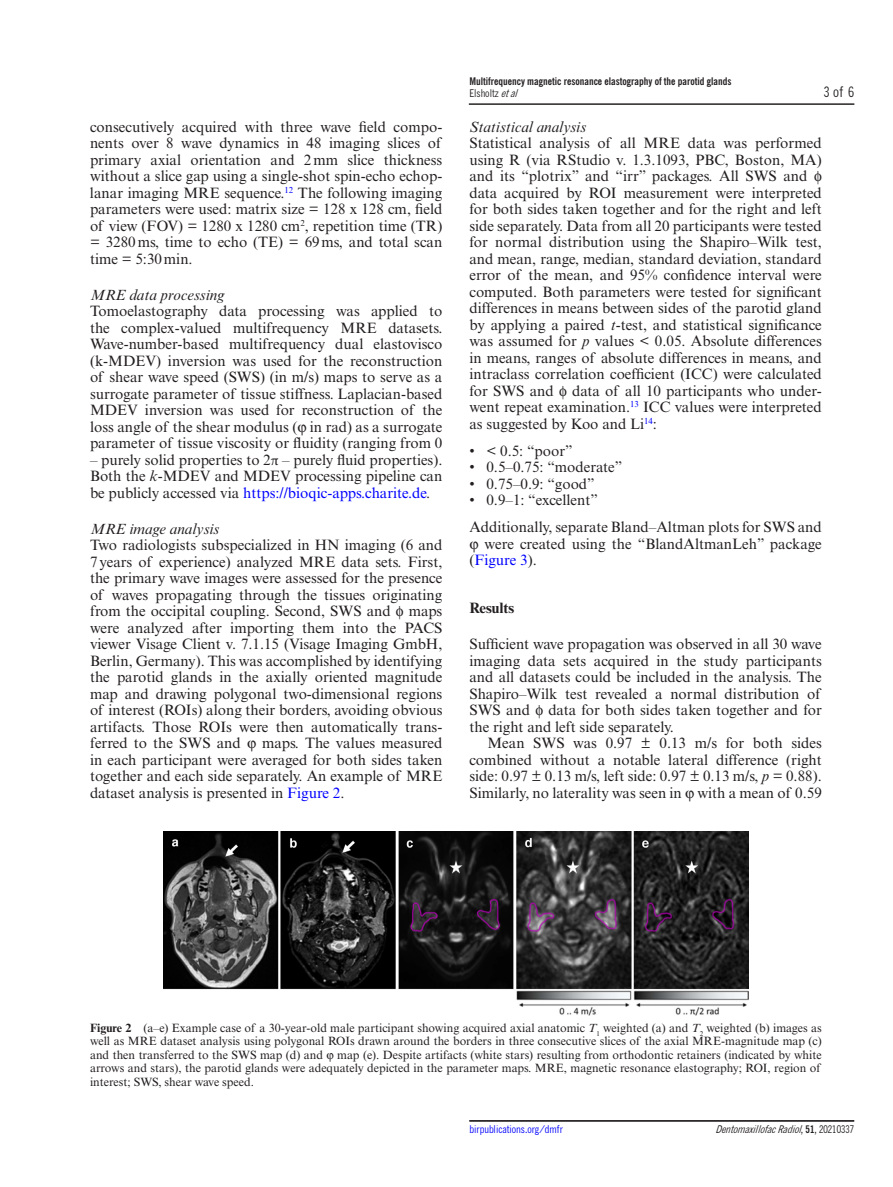
<style>
.page{position:relative;width:893px;height:1187px;background:#fff}
.page>*{position:absolute;margin:0;border:0;box-sizing:border-box;transform-origin:0 0}
.t1{font:15px/16.5px "Times New Roman MT Std";color:#231f20;text-align:justify}
.t2{font:italic 15px "Times New Roman MT Std";color:#231f20}
.t3{font:700 15px "Times New Roman MT Std";color:#231f20}
.t4{font:condensed 14.25px "News Gothic MT Std";color:#231f20}
.t5{font:12px/13.5px "Times New Roman MT Std";color:#231f20;text-align:justify}
.t6{font:700 condensed 10.5px "News Gothic BT";color:#231f20}
.t7{font:italic condensed 10.5px "News Gothic MT Std";color:#231f20}
.t8{font:condensed 10.5px "News Gothic MT Std";color:#00f}
.t9{font:condensed 10.5px "News Gothic MT Std";color:#231f20}
.s1{font-style:italic}
.s2{color:#00f}
.s3{font-weight:700}
.s4{font-style:normal}
.s5{font-family:"News Gothic BT";font-weight:700;font-style:normal}
</style>
<div class="page">
<hr style="left:469px;top:104px;width:385px;height:1px;background:#231f20">
<hr style="left:469px;top:1120px;width:385px;height:1px;background:#231f20">
<img style="left:163px;top:831px;width:585px;height:184px">
<p class="t1" style="left:90px;top:118px;width:354px">consecutively acquired with three wave field compo&shy;nents over 8 wave dynamics in 48 imaging slices of primary axial orientation and 2mm slice thickness without a slice gap using a single-shot spin-echo echop&shy;lanar imaging MRE sequence.<sup>12</sup> The following imaging parameters were used: matrix size = 128 x 128 cm, field of view (FOV) = 1280 x 1280 cm<sup>2</sup>, repetition time (TR) = 3280ms, time to echo (TE) = 69ms, and total scan time = 5:30min.</p>
<p class="t2" style="left:90px;top:286px;width:136px">MRE data processing</p>
<p class="t1" style="left:90px;top:303px;width:354px">Tomoelastography data processing was applied to the complex-valued multifrequency MRE datasets.<br>Wave-number-based multifrequency dual elastovisco (k-MDEV) inversion was used for the reconstruction of shear wave speed (SWS) (in m/s) maps to serve as a surrogate parameter of tissue stiffness. Laplacian-based MDEV inversion was used for reconstruction of the loss angle of the shear modulus ( in rad) as a surrogate parameter of tissue viscosity or fluidity (ranging from 0</p>
<p class="t1" style="left:90px;top:451px;width:354px">– purely solid properties to 2π – purely fluid properties).<br>Both the <span class="s1">k</span>-MDEV and MDEV processing pipeline can be publicly accessed via <span class="s2">https://bioqic-apps.charite.de</span>.</p>
<p class="t2" style="left:90px;top:520px;width:131px">MRE image analysis</p>
<p class="t1" style="left:90px;top:537px;width:354px">Two radiologists subspecialized in HN imaging (6 and 7years of experience) analyzed MRE data sets. First, the primary wave images were assessed for the presence of waves propagating through the tissues originating from the occipital coupling. Second, SWS and maps were analyzed after importing them into the PACS viewer Visage Client v. 7.1.15 (Visage Imaging GmbH, Berlin, Germany). This was accomplished by identifying the parotid glands in the axially oriented magnitude map and drawing polygonal two-dimensional regions of interest (ROIs) along their borders, avoiding obvious artifacts. Those ROIs were then automatically trans&shy;ferred to the SWS and</p>
<p class="t1" style="left:90px;top:735px;width:354px;text-indent:172px">maps. The values measured in each participant were averaged for both sides taken together and each side separately. An example of MRE dataset analysis is presented in <span class="s2">Figure 2</span>.</p>
<p class="t6" style="left:469px;top:75px;width:264px">Multifrequency magnetic resonance elastography of the parotid glands</p>
<p class="t9" style="left:469px;top:87px;width:53px">Elsholtz <span class="s1">etal</span></p>
<p class="t4" style="left:824px;top:84px;width:32px">3 of 6</p>
<p class="t2" style="left:469px;top:118px;width:118px">Statistical analysis</p>
<p class="t1" style="left:469px;top:135px;width:354px;text-align:left">Statistical analysis of all MRE data was performed using R (via RStudio v. 1.3.1093, PBC, Boston, MA) and its “plotrix” and “irr” packages. All SWS and data acquired by ROI measurement were interpreted for both sides taken together and for the right and left side separately. Data from all 20 participants were tested for normal distribution using the Shapiro–Wilk test, and mean, range, median, standard deviation, standard error of the mean, and 95% confidence interval were computed. Both parameters were tested for significant differences in means between sides of the parotid gland by applying a paired <span class="s1">t</span>-test, and statistical significance was assumed for <span class="s1">p</span> values &lt; 0.05. Absolute differences in means, ranges of absolute differences in means, and intraclass correlation coefficient (ICC) were calculated for SWS and data of all 10 participants who under&shy;went repeat examination.<sup>13</sup> ICC values were interpreted as suggested by Koo and Li<sup>14</sup>:</p>
<p class="t1" style="left:469px;top:442px;width:105px">• &lt; 0.5: “poor”</p>
<p class="t1" style="left:469px;top:459px;width:154px">• 0.5–0.75: “moderate”</p>
<p class="t1" style="left:469px;top:475px;width:127px">• 0.75–0.9: “good”</p>
<p class="t1" style="left:469px;top:486px;width:354px;line-height:27px">• 0.9–1: “excellent”<br>Additionally, separate Bland–Altman plots for SWS and</p>
<p class="t1" style="left:469px;top:535px;width:354px;text-indent:15px">were created using the “BlandAltmanLeh” package (<span class="s2">Figure 3</span>).</p>
<p class="t3" style="left:469px;top:599px;width:46px">Results</p>
<p class="t1" style="left:469px;top:636px;width:354px">Sufficient wave propagation was observed in all 30 wave imaging data sets acquired in the study participants and all datasets could be included in the analysis. The Shapiro–Wilk test revealed a normal distribution of SWS and data for both sides taken together and for the right and left side separately.</p>
<p class="t1" style="left:469px;top:735px;width:354px;text-indent:18px">Mean SWS was 0.97 ± 0.13 m/s for both sides combined without a notable lateral difference (right side: 0.97 ± 0.13 m/s, left side: 0.97 ± 0.13 m/s, <span class="s1">p</span> = 0.88).<br>Similarly, no laterality was seen in with a mean of 0.59</p>
<p class="t5" style="left:90px;top:1020px;width:733px"><span class="s3">Figure 2</span> (a–e) Example case of a 30-year-old male participant showing acquired axial anatomic <span class="s1">T</span><sub>1</sub> weighted (a) and <span class="s1">T</span><sub>2</sub> weighted (b) images as well as MRE dataset analysis using polygonal ROIs drawn around the borders in three consecutive slices of the axial MRE-magnitude map (c) and then transferred to the SWS map (d) and map (e). Despite artifacts (white stars) resulting from orthodontic retainers (indicated by white arrows and stars), the parotid glands were adequately depicted in the parameter maps. MRE, magnetic resonance elastography; ROI, region of interest; SWS, shear wave speed.</p>
<p class="t8" style="left:469px;top:1123px;width:95px">birpublications.org/dmfr</p>
<p class="t7" style="left:715px;top:1123px;width:140px">DentomaxillofacRadiol<span class="s4">,</span> <span class="s5">5 1</span> <span class="s4">, 2 0 2 1 0 3 3 7</span></p>
</div>
